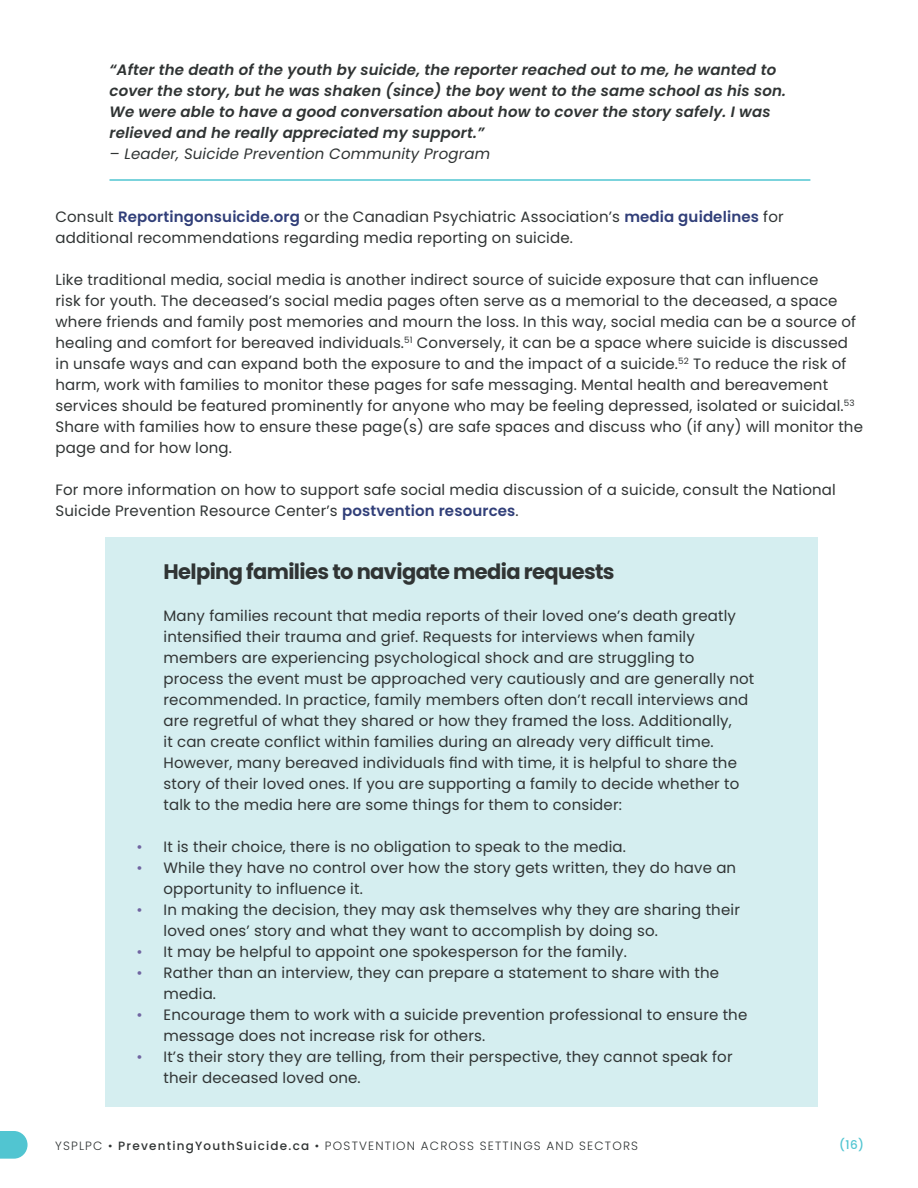
<style>
.page{position:relative;width:918px;height:1188px;background:#fff}
.page>*{position:absolute;margin:0;border:0;box-sizing:border-box;transform-origin:0 0}
.H3_Header{font:700 21px "Poppins";letter-spacing:-.03em;color:#303434}
.Body_Text_Black{font:15px/21px "Poppins";letter-spacing:.01em;color:#303434}
.Calll-Out{font:italic 600 15px/21px "Poppins";letter-spacing:.01em;color:#303434}
.Calll-Out-2{font:italic 15px "Poppins";letter-spacing:.01em;color:#303434}
.t1{font:300 12px "Poppins";letter-spacing:.1em;color:#303434}
.t2{font:500 12px "Poppins";color:#51c5d1}
.s1{font-weight:600;color:#313f79}
.s2{color:#7065a1}
.s3{font-weight:500}
</style>
<div class="page">
<svg style="left:0;top:1131px;width:28px;height:28px"></svg>
<div style="left:105px;top:537px;width:713px;height:570px;background:#d5eef0"></div>
<hr style="left:110px;top:179px;width:700px;height:2px;background:#51c5d1">
<p class="Calll-Out" style="left:110px;top:59px;width:678px">“After the death of the youth by suicide, the reporter reached out to me, he wanted to cover the story, but he was shaken (since) the boy went to the same school as his son.<br>We were able to have a good conversation about how to cover the story safely. I was relieved and he really appreciated my support.”</p>
<p class="Calll-Out-2" style="left:110px;top:145px;width:382px">– Leader, Suicide Prevention Community Program</p>
<p class="Body_Text_Black" style="left:56px;top:206px;width:730px">Consult <span class="s1">Reportingonsuicide.org</span> or the Canadian Psychiatric Association’s <span class="s1">media guidelines</span> for additional recommendations regarding media reporting on suicide.</p>
<p class="Body_Text_Black" style="left:56px;top:269px;width:809px">Like traditional media, social media is another indirect source of suicide exposure that can influence<br>risk for youth. The deceased’s social media pages often serve as a memorial to the deceased, a space where friends and family post memories and mourn the loss. In this way, social media can be a source of healing and comfort for bereaved individuals.<sup>51</sup> Conversely, it can be a space where suicide is discussed in unsafe ways and can expand both the exposure to and the impact of a suicide.<sup>52</sup> To reduce the risk of harm, work with families to monitor these pages for safe messaging. Mental health and bereavement services should be featured prominently for anyone who may be feeling depressed, isolated or suicidal.<sup>53<br></sup>Share with families how to ensure these page(s) are safe spaces and discuss who (if any) will monitor the page and for how long.</p>
<p class="Body_Text_Black" style="left:56px;top:479px;width:782px">For more information on how to support safe social media discussion of a suicide, consult the National<br>Suicide Prevention Resource Center’s <span class="s1">postvention resources</span>.</p>
<p class="H3_Header" style="left:164px;top:559px;width:453px">Helping families to navigate media requests</p>
<p class="Body_Text_Black" style="left:164px;top:605px;width:592px">Many families recount that media reports of their loved one’s death greatly intensified their trauma and grief. Requests for interviews when family members are experiencing psychological shock and are struggling to process the event must be approached very cautiously and are generally not recommended. In practice, family members often don’t recall interviews and are regretful of what they shared or how they framed the loss. Additionally,<br>it can create conflict within families during an already very difficult time.<br>However, many bereaved individuals find with time, it is helpful to share the story of their loved ones. If you are supporting a family to decide whether to talk to the media here are some things for them to consider:</p>
<p class="Body_Text_Black" style="left:136px;top:836px;width:491px"><span class="s2">•</span> It is their choice, there is no obligation to speak to the media.</p>
<p class="Body_Text_Black" style="left:164px;top:857px;width:574px;text-indent:-27px"><span class="s2">•</span> While they have no control over how the story gets written, they do have an opportunity to influence it.</p>
<p class="Body_Text_Black" style="left:164px;top:899px;width:578px;text-indent:-27px"><span class="s2">•</span> In making the decision, they may ask themselves why they are sharing their loved ones’ story and what they want to accomplish by doing so.</p>
<p class="Body_Text_Black" style="left:136px;top:941px;width:492px"><span class="s2">•</span> It may be helpful to appoint one spokesperson for the family.</p>
<p class="Body_Text_Black" style="left:164px;top:962px;width:557px;text-indent:-27px"><span class="s2">•</span> Rather than an interview, they can prepare a statement to share with the media.</p>
<p class="Body_Text_Black" style="left:164px;top:1004px;width:585px;text-indent:-27px"><span class="s2">•</span> Encourage them to work with a suicide prevention professional to ensure the message does not increase risk for others.</p>
<p class="Body_Text_Black" style="left:164px;top:1046px;width:571px;text-indent:-27px"><span class="s2">•</span> It’s their story they are telling, from their perspective, they cannot speak for their deceased loved one.</p>
<p class="t1" style="left:55px;top:1138px;width:585px">YSPLPC • <span class="s3">PreventingYouthSuicide.ca</span> • POSTVENTION ACROSS SETTINGS AND SECTORS</p>
<p class="t2" style="left:839px;top:1138px;width:26px">(16)</p>
</div>
